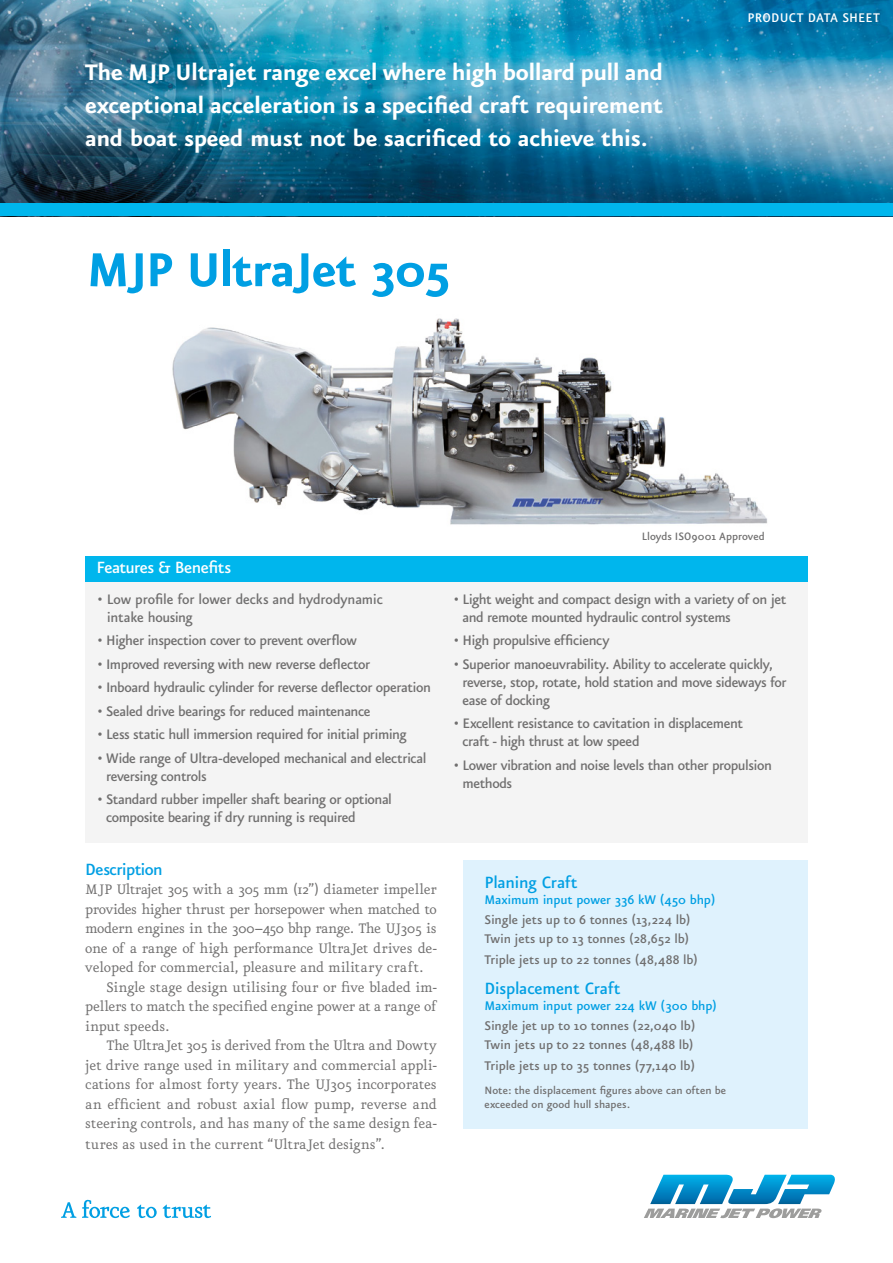
<style>
.page{position:relative;width:893px;height:1263px;background:#fff}
.page>*{position:absolute;margin:0;border:0;box-sizing:border-box;transform-origin:0 0}
.t1{font:700 57px "Eureka Sans";letter-spacing:-.03em;color:#009fe3}
.t2{font:700 27px/33px "Eureka Sans";letter-spacing:-.015em;color:#fff;text-align:justify}
.t3{font:500 19.5px "Eureka Sans";letter-spacing:-.015em;color:#009fe3}
.t4{font:500 19.5px "Eureka Sans";letter-spacing:-.03em;color:#fff}
.t5{font:500 16.5px/18px "Eureka Sans";letter-spacing:-.03em;color:#706f6f}
.t6{font:16.5px "Eureka";letter-spacing:-.015em;color:#706f6f}
.t7{font:500 16.5px/18px "Eureka Sans";letter-spacing:-.01em;color:#706f6f}
.t8{font:500 15px/19.5px "Eureka Sans";letter-spacing:-.01em;color:#706f6f}
.t9{font:500 15px "Eureka Sans";letter-spacing:-.005em;color:#009fe3}
.t10{font:500 15px "Eureka Sans";color:#fff}
.t11{font:500 12.75px/13.5px "Eureka Sans";color:#706f6f}
.s1{font-size:12.6px}
</style>
<div class="page">
<img style="left:172px;top:318px;width:595px;height:207px">
<div style="left:85px;top:557px;width:723px;height:285px;background:#f4f4f4"></div>
<div style="left:464px;top:860px;width:344px;height:269px;background:#dff2fd"></div>
<img style="left:0;top:0;width:893px;height:203px">
<div style="left:0;top:203px;width:893px;height:13px;background:#00b6ed"></div>
<div style="left:85px;top:556px;width:723px;height:25px;background:#00b6ed"></div>
<svg style="left:61px;top:1202px;width:15px;height:16px"></svg>
<svg style="left:82px;top:1200px;width:48px;height:18px"></svg>
<svg style="left:137px;top:1204px;width:20px;height:14px"></svg>
<svg style="left:163px;top:1204px;width:48px;height:14px"></svg>
<svg style="left:644px;top:1175px;width:191px;height:43px"></svg>
<h2 class="t2" style="left:85px;top:57px;width:580px">The MJP Ultrajet range excel where high bollard pull and exceptional acceleration is a specified craft requirement and boat speed must not be sacrificed to achieve this.</h2>
<h1 class="t1" style="left:86px;top:241px;width:366px">MJP UltraJet 305</h1>
<p class="t10" style="left:748px;top:10px;width:24px">Product</p>
<p class="t10" style="left:808px;top:10px;width:9px">data</p>
<p class="t10" style="left:842px;top:10px;width:9px">sheet</p>
<p class="t4" style="left:97px;top:558px;width:136px">Features &amp; Benefits</p>
<p class="t7" style="left:107px;top:590px;width:278px;text-indent:-9px">• Low profile for lower decks and hydrodynamic intake housing</p>
<p class="t5" style="left:98px;top:632px;width:261px">• Higher inspection cover to prevent overflow</p>
<p class="t5" style="left:98px;top:656px;width:274px">• Improved reversing with new reverse deflector</p>
<p class="t5" style="left:98px;top:679px;width:335px">• Inboard hydraulic cylinder for reverse deflector operation</p>
<p class="t5" style="left:98px;top:703px;width:274px">• Sealed drive bearings for reduced maintenance</p>
<p class="t5" style="left:98px;top:726px;width:311px">• Less static hull immersion required for initial priming</p>
<p class="t5" style="left:106px;top:750px;width:322px;text-indent:-9px">• Wide range of Ultra-developed mechanical and electrical reversing controls</p>
<p class="t5" style="left:106px;top:791px;width:287px;text-indent:-9px">• Standard rubber impeller shaft bearing or optional composite bearing if dry running is required</p>
<p class="t3" style="left:85px;top:859px;width:79px">Description</p>
<p class="t6" style="left:85px;top:882px;width:353px">MJP Ultrajet 305 with a 305 mm (12”) diameter impeller</p>
<p class="t6" style="left:85px;top:901px;width:353px">provides higher thrust per horsepower when matched to</p>
<p class="t6" style="left:85px;top:921px;width:353px">modern engines in the 300–450 bhp range. The UJ305 is</p>
<p class="t6" style="left:85px;top:940px;width:353px">one of a range of high performance UltraJet drives de-</p>
<p class="t6" style="left:85px;top:960px;width:340px">veloped for commercial, pleasure and military craft.</p>
<p class="t6" style="left:107px;top:979px;width:332px">Single stage design utilising four or five bladed im-</p>
<p class="t6" style="left:85px;top:999px;width:353px">pellers to match the specified engine power at a range of</p>
<p class="t6" style="left:85px;top:1018px;width:86px">input speeds.</p>
<p class="t6" style="left:107px;top:1038px;width:332px">The UltraJet 305 is derived from the Ultra and Dowty</p>
<p class="t6" style="left:85px;top:1057px;width:353px">jet drive range used in military and commercial appli-</p>
<p class="t6" style="left:85px;top:1077px;width:353px">cations for almost forty years. The UJ305 incorporates</p>
<p class="t6" style="left:85px;top:1096px;width:353px">an efficient and robust axial flow pump, reverse and</p>
<p class="t6" style="left:85px;top:1116px;width:353px">steering controls, and has many of the same design fea-</p>
<p class="t6" style="left:85px;top:1137px;width:301px">tures as used in the current “UltraJet designs”.</p>
<p class="t11" style="left:642px;top:530px;width:125px">Lloyds ISO9001 Approved</p>
<p class="t5" style="left:462px;top:591px;width:326px;text-indent:-9px">• Light weight and compact design with a variety of on jet and remote mounted hydraulic control systems</p>
<p class="t5" style="left:454px;top:632px;width:157px">• High propulsive efficiency</p>
<p class="t5" style="left:462px;top:656px;width:326px;text-indent:-9px">• Superior manoeuvrability. Ability to accelerate quickly, reverse, stop, rotate, hold station and move sideways for ease of docking</p>
<p class="t5" style="left:462px;top:715px;width:282px;text-indent:-9px">• Excellent resistance to cavitation in displacement craft - high thrust at low speed</p>
<p class="t5" style="left:462px;top:757px;width:311px;text-indent:-9px">• Lower vibration and noise levels than other propulsion methods</p>
<p class="t3" style="left:484px;top:872px;width:95px">Planing Craft</p>
<p class="t9" style="left:484px;top:892px;width:232px">Maximum input power 336 kW (450 bhp)</p>
<p class="t8" style="left:484px;top:910px;width:208px">Single jets up to 6 tonnes (13,224 lb)<br>Twin jets up to 13 tonnes (28,652 lb)</p>
<p class="t8" style="left:484px;top:950px;width:215px">Triple jets up to 22 tonnes (48,488 lb)</p>
<p class="t3" style="left:484px;top:978px;width:138px">Displacement Craft</p>
<p class="t9" style="left:484px;top:998px;width:234px">Maximum input power 224 kW (300 bhp)</p>
<p class="t8" style="left:484px;top:1016px;width:212px">Single jet up to 10 tonnes (22,040 lb)<br>Twin jets up to 22 tonnes (48,488 lb)</p>
<p class="t8" style="left:484px;top:1056px;width:212px">Triple jets up to 35 tonnes (77,140 lb)</p>
<p class="t11" style="left:484px;top:1084px;width:243px">Note: the displacement figures above can often be e<span class="s1">x</span>ceeded on good hull shapes.</p>
</div>
